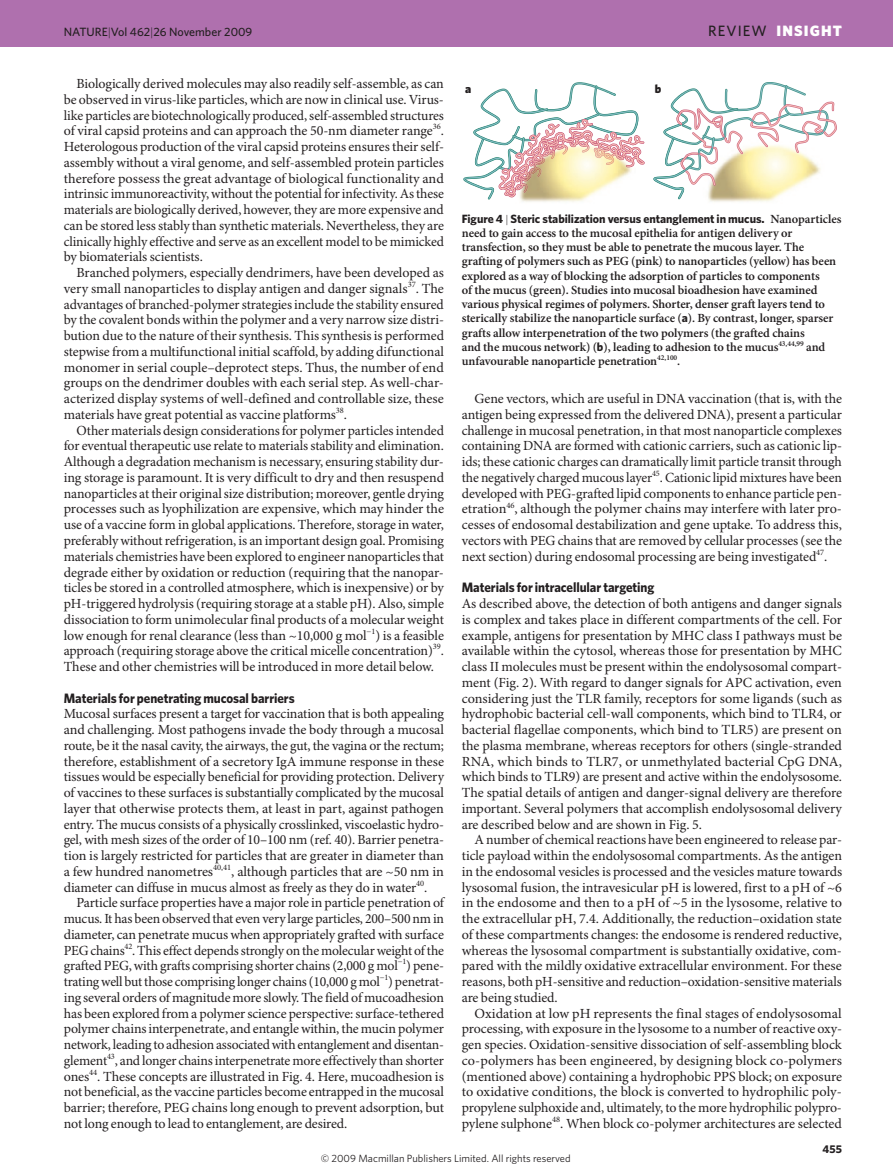
<style>
.page{position:relative;width:893px;height:1174px;background:#fff}
.page>*{position:absolute;margin:0;border:0;box-sizing:border-box;transform-origin:0 0}
.t1{font:900 15px "Whitney";letter-spacing:.075em;color:#fff}
.t2{font:13.95px/15.8px "Minion Pro";letter-spacing:-.01em;color:#231f20;text-align:justify}
.t3{font:700 13.65px "Whitney";letter-spacing:-.005em;color:#231f20;scale:.95 1}
.t4{font:600 12.45px/14.2px "Minion Pro";letter-spacing:-.005em;color:#231f20}
.t5{font:700 12px "Whitney";letter-spacing:-.005em;color:#231f20}
.t6{font:500 12px "Whitney";color:#231f20}
.t7{font:900 12px "Whitney";color:#231f20}
.t8{font:700 11.25px "Whitney";color:#231f20}
.t9{font:10.5px "Whitney";color:#231f20}
.s1{font-weight:300}
.s2{font-weight:500;color:#231f20}
.s3{font-weight:300;font-size:11.25px}
.s4{font-family:"Minion Pro";font-weight:600;font-size:12.45px}
.s5{font-family:"Whitney";font-weight:700;font-size:12px}
</style>
<div class="page">
<img style="left:678px;top:199px;width:96px;height:3px">
<svg style="left:653px;top:82px;width:184px;height:117px"></svg>
<svg style="left:463px;top:82px;width:182px;height:118px"></svg>
<img style="left:527px;top:133px;width:31px;height:30px">
<div style="left:0;top:0;width:893px;height:47px;background:#af70ae"></div>
<p class="t6" style="left:64px;top:28px;width:190px">NATURE<span class="s1">|</span>Vol 462<span class="s1">|</span>26 November 2009</p>
<p class="t1" style="left:708px;top:25px;width:135px"><span class="s2">REVIEW</span> INSIGHT</p>
<p class="t2" style="left:64px;top:77px;width:382px;text-indent:13px">Biologically derived molecules may also readily self-assemble, as can be observed in virus-like particles, which are now in clinical use. Virus&shy;like particles are biotechnologically produced, self-assembled structures of viral capsid proteins and can approach the 50-nm diameter range<sup>36</sup>.<br>Heterologous production of the viral capsid proteins ensures their self&shy;assembly without a viral genome, and self-assembled protein particles therefore possess the great advantage of biological functionality and intrinsic immunoreactivity, without the potential for infectivity. As these materials are biologically derived, however, they are more expensive and can be stored less stably than synthetic materials. Nevertheless, they are clinically highly effective and serve as an excellent model to be mimicked by biomaterials scientists.</p>
<p class="t2" style="left:64px;top:266px;width:382px;text-indent:13px">Branched polymers, especially dendrimers, have been developed as very small nanoparticles to display antigen and danger signals<sup>37</sup>. The advantages of branched-polymer strategies include the stability ensured by the covalent bonds within the polymer and a very narrow size distri&shy;bution due to the nature of their synthesis. This synthesis is performed stepwise from a multifunctional initial scaffold, by adding difunctional monomer in serial couple–deprotect steps. Thus, the number of end groups on the dendrimer doubles with each serial step. As well-char&shy;acterized display systems of well-defined and controllable size, these materials have great potential as vaccine platforms<sup>38</sup>.</p>
<p class="t2" style="left:64px;top:423px;width:382px;text-indent:13px">Other materials design considerations for polymer particles intended for eventual therapeutic use relate to materials stability and elimination.<br>Although a degradation mechanism is necessary, ensuring stability dur&shy;ing storage is paramount. It is very difficult to dry and then resuspend nanoparticles at their original size distribution; moreover, gentle drying processes such as lyophilization are expensive, which may hinder the use of a vaccine form in global applications. Therefore, storage in water, preferably without refrigeration, is an important design goal. Promising materials chemistries have been explored to engineer nanoparticles that degrade either by oxidation or reduction (requiring that the nanopar&shy;ticles be stored in a controlled atmosphere, which is inexpensive) or by pH-triggered hydrolysis (requiring storage at a stable pH). Also, simple dissociation to form unimolecular final products of a molecular weight low enough for renal clearance (less than ~10,000 g mol<sup>−1</sup>) is a feasible approach (requiring storage above the critical micelle concentration)<sup>39</sup>.<br>These and other chemistries will be introduced in more detail below.</p>
<p class="t3" style="left:64px;top:692px;width:245px">Materials for penetrating mucosal barriers</p>
<p class="t2" style="left:64px;top:707px;width:382px">Mucosal surfaces present a target for vaccination that is both appealing and challenging. Most pathogens invade the body through a mucosal route, be it the nasal cavity, the airways, the gut, the vagina or the rectum; therefore, establishment of a secretory IgA immune response in these tissues would be especially beneficial for providing protection. Delivery of vaccines to these surfaces is substantially complicated by the mucosal layer that otherwise protects them, at least in part, against pathogen entry. The mucus consists of a physically crosslinked, viscoelastic hydro&shy;gel, with mesh sizes of the order of 10–100 nm (ref. 40). Barrier penetra&shy;tion is largely restricted for particles that are greater in diameter than a few hundred nanometres<sup>40,41</sup>, although particles that are ~50 nm in diameter can diffuse in mucus almost as freely as they do in water<sup>40</sup>.</p>
<p class="t2" style="left:64px;top:896px;width:382px;text-indent:13px">Particle surface properties have a major role in particle penetration of mucus. It has been observed that even very large particles, 200–500 nm in diameter, can penetrate mucus when appropriately grafted with surface PEG chains<sup>42</sup>. This effect depends strongly on the molecular weight of the grafted PEG, with grafts comprising shorter chains (2,000 g mol<sup>−1</sup>) pene&shy;trating well but those comprising longer chains (10,000 g mol<sup>−1</sup>) penetrat&shy;ing several orders of magnitude more slowly. The field of mucoadhesion has been explored from a polymer science perspective: surface-tethered polymer chains interpenetrate, and entangle within, the mucin polymer network, leading to adhesion associated with entanglement and disentan&shy;glement<sup>43</sup>, and longer chains interpenetrate more effectively than shorter ones<sup>44</sup>. These concepts are illustrated in Fig. 4. Here, muco adhesion is not beneficial, as the vaccine particles become entrapped in the mucosal barrier; therefore, PEG chains long enough to prevent adsorption, but not long enough to lead to entanglement, are desired.</p>
<p class="t7" style="left:465px;top:84px;width:8px">a</p>
<p class="t7" style="left:655px;top:84px;width:8px">b</p>
<p class="t5" style="left:462px;top:214px;width:381px">Figure 4 <span class="s3">|</span> Steric stabilization versus entanglement in mucus. <span class="s4">Nanoparticles</span></p>
<p class="t4" style="left:462px;top:227px;width:376px">need to gain access to the mucosal epithelia for antigen delivery or transfection, so they must be able to penetrate the mucous layer. The grafting of polymers such as PEG (pink) to nanoparticles (yellow) has been explored as a way of blocking the adsorption of particles to components<br>of the mucus (green). Studies into mucosal bioadhesion have examined various physical regimes of polymers. Shorter, denser graft layers tend to sterically stabilize the nanoparticle surface (<span class="s5">a</span>). By contrast, longer, sparser grafts allow interpenetration of the two polymers (the grafted chains<br>and the mucous network) (<span class="s5">b</span>), leading to adhesion to the mucus<sup>43,44,99</sup> and unfavourable nanoparticle penetration<sup>42,100</sup>.</p>
<p class="t2" style="left:462px;top:392px;width:382px;text-indent:13px">Gene vectors, which are useful in DNA vaccination (that is, with the antigen being expressed from the delivered DNA), present a particular challenge in mucosal penetration, in that most nanoparticle complexes containing DNA are formed with cationic carriers, such as cationic lip&shy;ids; these cationic charges can dramatically limit particle transit through the negatively charged mucous layer<sup>45</sup>. Cationic lipid mixtures have been developed with PEG-grafted lipid components to enhance particle pen&shy;etration<sup>46</sup>, although the polymer chains may interfere with later pro&shy;cesses of endosomal destabilization and gene uptake. To address this, vectors with PEG chains that are removed by cellular processes (see the next section) during endosomal processing are being investigated<sup>47</sup>.</p>
<p class="t3" style="left:462px;top:582px;width:204px">Materials for intracellular targeting</p>
<p class="t2" style="left:462px;top:597px;width:382px">As described above, the detection of both antigens and danger signals is complex and takes place in different compartments of the cell. For example, antigens for presentation by MHC class I pathways must be available within the cytosol, whereas those for presentation by MHC class II molecules must be present within the endolysosomal compart&shy;ment (Fig. 2). With regard to danger signals for APC activation, even considering just the TLR family, receptors for some ligands (such as hydrophobic bacterial cell-wall components, which bind to TLR4, or bacterial flagellae components, which bind to TLR5) are present on the plasma membrane, whereas receptors for others (single-stranded RNA, which binds to TLR7, or unmethylated bac terial CpG DNA, which binds to TLR9) are present and active within the endolysosome.<br>The spatial details of antigen and danger-signal delivery are therefore important. Several polymers that accomplish endolysosomal delivery are described below and are shown in Fig. 5.</p>
<p class="t2" style="left:462px;top:833px;width:382px;text-indent:13px">A number of chemical reactions have been engineered to release par&shy;ticle payload within the endolysosomal compartments. As the antigen in the endosomal vesicles is processed and the vesicles mature towards lysosomal fusion, the intravesicular pH is lowered, first to a pH of ~6 in the endosome and then to a pH of ~5 in the lysosome, relative to the extracellular pH, 7.4. Additionally, the reduction–oxidation state of these compartments changes: the endosome is rendered reductive, whereas the lysosomal compartment is substantially oxidative, com&shy;pared with the mildly oxidative extracellular environment. For these reasons, both pH-sensitive and reduction–oxidation-sensitive materials are being studied.</p>
<p class="t2" style="left:462px;top:1006px;width:382px;text-indent:13px">Oxidation at low pH represents the final stages of endolysosomal processing, with exposure in the lysosome to a number of reactive oxy&shy;gen species. Oxidation-sensitive dissociation of self-assembling block co-polymers has been engineered, by designing block co-polymers (mentioned above) containing a hydrophobic PPS block; on exposure to oxidative conditions, the block is converted to hydrophilic poly&shy;propylene sulphoxide and, ultimately, to the more hydrophilic polypro&shy;pylene sulphone<sup>48</sup>. When block co-polymer architectures are selected</p>
<p class="t9" style="left:321px;top:1152px;width:251px">© 2009 Macmillan Publishers Limited. All rights reserved</p>
<p class="t8" style="left:823px;top:1144px;width:21px">455</p>
</div>
